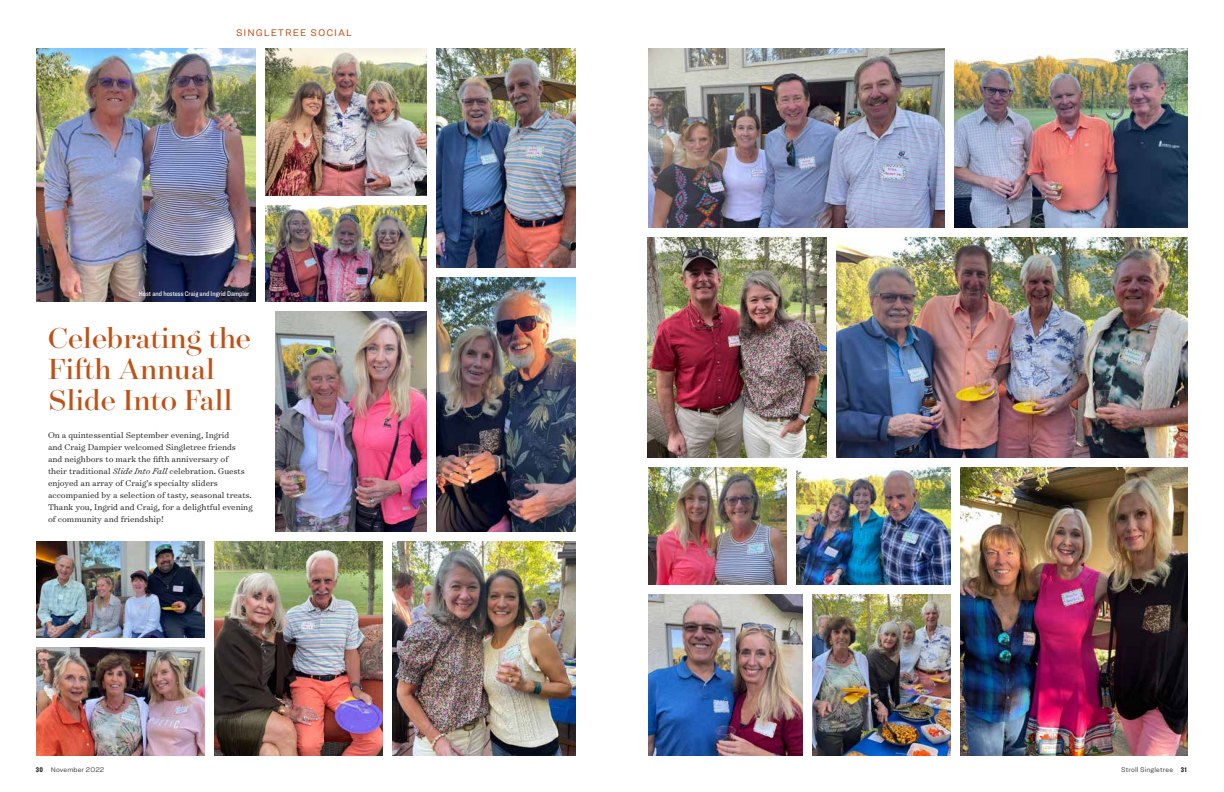
<style>
.page{position:relative;width:1224px;height:792px;background:#fff}
.page>*{position:absolute;margin:0;border:0;box-sizing:border-box;transform-origin:0 0}
.t1{font:33px/31px "Surveyor Fine";color:#be5216}
.t2{font:10px "Ringside";letter-spacing:.1em;color:#be5216}
.t3{font:300 9.5px/12px "Surveyor Text";color:#1c1b1a}
.t4{font:500 7px "Ringside Condensed";color:#fff}
.t5{font:300 7px "Ringside";letter-spacing:.015em;color:#1c1b1a}
.s1{font-style:italic}
.s2{font-family:"Ringside Compressed";font-weight:900}
</style>
<div class="page">
<img style="left:436px;top:278px;width:140px;height:254px">
<img style="left:648px;top:48px;width:297px;height:179px">
<img style="left:36px;top:48px;width:219px;height:254px">
<img style="left:960px;top:468px;width:228px;height:288px">
<img style="left:648px;top:468px;width:138px;height:117px">
<img style="left:275px;top:312px;width:151px;height:220px">
<img style="left:436px;top:48px;width:140px;height:220px">
<img style="left:812px;top:595px;width:139px;height:161px">
<img style="left:265px;top:206px;width:161px;height:96px">
<img style="left:36px;top:542px;width:169px;height:95px">
<img style="left:215px;top:542px;width:168px;height:214px">
<img style="left:648px;top:237px;width:178px;height:221px">
<img style="left:265px;top:48px;width:161px;height:148px">
<img style="left:836px;top:237px;width:352px;height:221px">
<img style="left:393px;top:542px;width:183px;height:214px">
<img style="left:648px;top:595px;width:154px;height:161px">
<img style="left:36px;top:647px;width:169px;height:109px">
<img style="left:955px;top:48px;width:233px;height:179px">
<img style="left:796px;top:468px;width:155px;height:117px">
<p class="t2" style="left:236px;top:25px;width:117px">SINGLETREE SOCIAL</p>
<p class="t4" style="left:139px;top:289px;width:112px">Host and hostess Craig and Ingrid Dampier</p>
<h1 class="t1" style="left:48px;top:322px;width:204px">Celebrating the<br>Fifth Annual<br>Slide Into Fall</h1>
<p class="t3" style="left:48px;top:429px;width:206px">On a quintessential September evening, Ingrid<br>and Craig Dampier welcomed Singletree friends and neighbors to mark the fifth anniversary of<br>their traditional <span class="s1">Slide Into Fall</span> celebration. Guests enjoyed an array of Craig’s specialty sliders accompanied by a selection of tasty, seasonal treats.<br>Thank you, Ingrid and Craig, for a delightful evening of community and friendship!</p>
<p class="t5" style="left:36px;top:764px;width:70px"><span class="s2">30</span> November 2022</p>
<p class="t5" style="left:1121px;top:764px;width:67px">Stroll Singletree <span class="s2">31</span></p>
</div>
